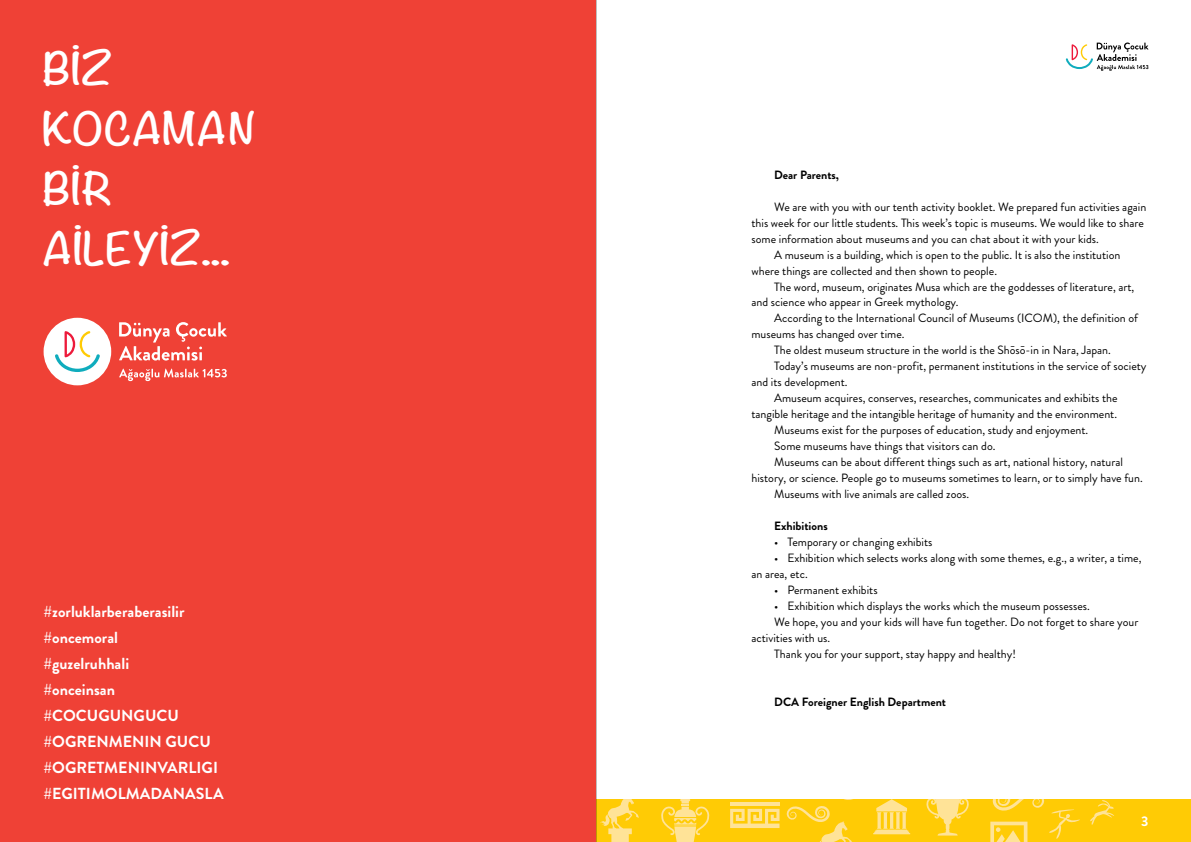
<style>
.page{position:relative;width:1191px;height:842px;background:#fff}
.page>*{position:absolute;margin:0;border:0;box-sizing:border-box;transform-origin:0 0}
.t1{font:700 40px/60px "Noteworthy";color:#fff}
.t2{font:700 16px/26px "Brandon Grotesque";color:#fff}
.t3{font:700 14px "Brandon Grotesque";color:#fff}
.t4{font:12px/16px "Brandon Grotesque";color:#000}
.t5{font:700 12px "Brandon Grotesque";color:#000}
</style>
<div class="page">
<div style="left:595px;top:799px;width:596px;height:43px;background:#ffcb05"></div>
<svg style="left:661px;top:799px;width:48px;height:43px"></svg>
<svg style="left:786px;top:799px;width:124px;height:43px"></svg>
<svg style="left:1090px;top:800px;width:24px;height:25px"></svg>
<svg style="left:600px;top:799px;width:38px;height:43px"></svg>
<hr style="left:730px;top:803px;width:49px;height:3px;background:#ffe397">
<svg style="left:730px;top:809px;width:49px;height:19px"></svg>
<svg style="left:926px;top:799px;width:43px;height:36px"></svg>
<svg style="left:990px;top:799px;width:89px;height:43px"></svg>
<svg style="left:1065px;top:43px;width:83px;height:28px"></svg>
<hr style="left:595px;top:0;width:1px;height:842px;background:#000">
<div style="left:0;top:0;width:595px;height:842px;background:#ef4136"></div>
<div style="left:44px;top:318px;width:67px;height:67px;background:#fff;border-radius:50%"></div>
<svg style="left:55px;top:331px;width:45px;height:41px"></svg>
<svg style="left:119px;top:322px;width:108px;height:39px"></svg>
<svg style="left:119px;top:369px;width:108px;height:12px"></svg>
<h1 class="t1" style="left:43px;top:38px;width:215px">BİZ<br>KOCAMAN<br>BİR<br>AİLEYİZ...</h1>
<h2 class="t2" style="left:44px;top:599px;width:181px">#zorluklarberaberasilir #oncemoral<br>#guzelruhhali<br>#onceinsan #COCUGUNGUCU #OGRENMENIN GUCU #OGRETMENINVARLIGI #EGITIMOLMADANASLA</h2>
<p class="t5" style="left:774px;top:166px;width:66px">Dear Parents,</p>
<p class="t4" style="left:774px;top:199px;width:374px">We are with you with our tenth activity booklet. We prepared fun activities again</p>
<p class="t4" style="left:751px;top:215px;width:394px">this week for our little students. This week’s topic is museums. We would like to share</p>
<p class="t4" style="left:751px;top:231px;width:349px">some information about museums and you can chat about it with your kids.</p>
<p class="t4" style="left:774px;top:247px;width:348px">A museum is a building, which is open to the public. It is also the institution</p>
<p class="t4" style="left:751px;top:263px;width:247px">where things are collected and then shown to people.</p>
<p class="t4" style="left:774px;top:279px;width:362px">The word, museum, originates Musa which are the goddesses of literature, art,</p>
<p class="t4" style="left:751px;top:295px;width:209px">and science who appear in Greek mythology.</p>
<p class="t4" style="left:774px;top:311px;width:365px">According to the International Council of Museums (ICOM), the definition of</p>
<p class="t4" style="left:751px;top:327px;width:155px">museums has changed over time.</p>
<p class="t4" style="left:774px;top:342px;width:338px">The oldest museum structure in the world is the Shōsō-in in Nara, Japan.</p>
<p class="t4" style="left:774px;top:358px;width:374px">Today’s museums are non-profit, permanent institutions in the service of society</p>
<p class="t4" style="left:751px;top:374px;width:98px">and its development.</p>
<p class="t4" style="left:774px;top:390px;width:345px">Amuseum acquires, conserves, researches, communicates and exhibits the</p>
<p class="t4" style="left:751px;top:406px;width:367px">tangible heritage and the intangible heritage of humanity and the environment.</p>
<p class="t4" style="left:774px;top:422px;width:316px">Museums exist for the purposes of education, study and enjoyment.</p>
<p class="t4" style="left:774px;top:438px;width:223px">Some museums have things that visitors can do.</p>
<p class="t4" style="left:774px;top:454px;width:350px">Museums can be about different things such as art, national history, natural</p>
<p class="t4" style="left:751px;top:470px;width:393px">history, or science. People go to museums sometimes to learn, or to simply have fun.</p>
<p class="t4" style="left:774px;top:486px;width:197px">Museums with live animals are called zoos.</p>
<p class="t5" style="left:774px;top:518px;width:55px">Exhibitions</p>
<p class="t4" style="left:774px;top:534px;width:160px">• Temporary or changing exhibits</p>
<p class="t4" style="left:751px;top:550px;width:391px;text-indent:23px">• Exhibition which selects works along with some themes, e.g., a writer, a time, an area, etc.</p>
<p class="t4" style="left:774px;top:582px;width:105px">• Permanent exhibits</p>
<p class="t4" style="left:774px;top:598px;width:317px">• Exhibition which displays the works which the museum possesses.</p>
<p class="t4" style="left:774px;top:614px;width:366px">We hope, you and your kids will have fun together. Do not forget to share your</p>
<p class="t4" style="left:751px;top:630px;width:80px">activities with us.</p>
<p class="t4" style="left:774px;top:646px;width:243px">Thank you for your support, stay happy and healthy!</p>
<p class="t5" style="left:774px;top:694px;width:173px">DCA Foreigner English Department</p>
<p class="t3" style="left:1141px;top:811px;width:9px">3</p>
</div>
